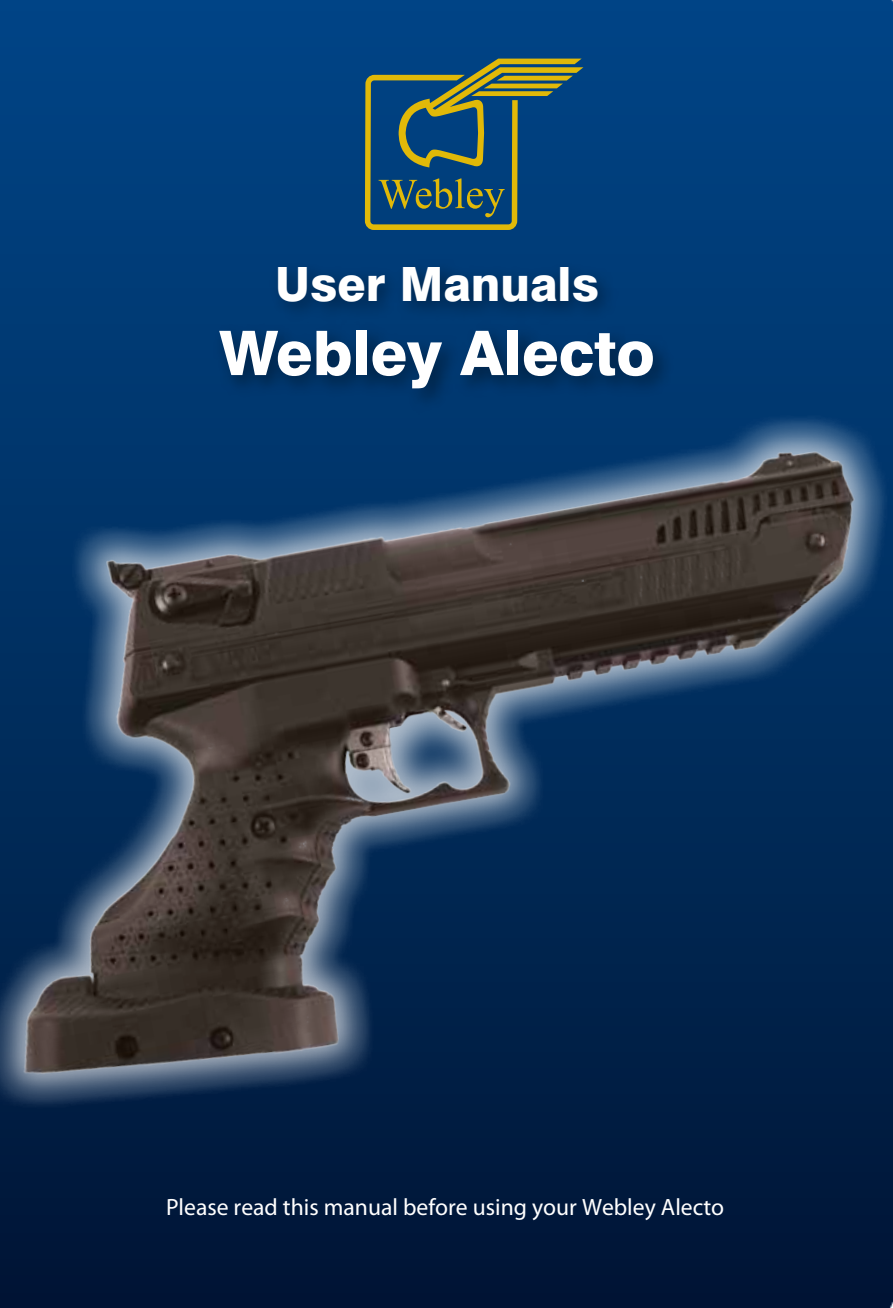
<style>
.page{position:relative;width:893px;height:1308px;background:#fff}
.page>*{position:absolute;margin:0;border:0;box-sizing:border-box;transform-origin:0 0}
.t1{font:800 61.43px "Swiss 721 BT";color:#fff}
.t2{font:800 47.25px "Swiss 721 BT";color:#fff}
.t3{font:300 23.62px "FS Clerkenwell";color:#fff}
</style>
<div class="page">
<img style="left:0;top:0;width:893px;height:1307px">
<div style="left:0;top:411px;width:893px;height:861px;background:#00193d"></div>
<img style="left:0;top:398px;width:893px;height:709px">
<svg style="left:365px;top:59px;width:218px;height:171px;background:#325a63"></svg>
<img style="left:20px;top:245px;width:848px;height:185px">
<h2 class="t2" style="left:275px;top:256px;width:326px">User Manuals</h2>
<h1 class="t1" style="left:219px;top:316px;width:437px">Webley Alecto</h1>
<p class="t3" style="left:166px;top:1194px;width:560px">Please read this manual before using your Webley Alecto</p>
</div>
